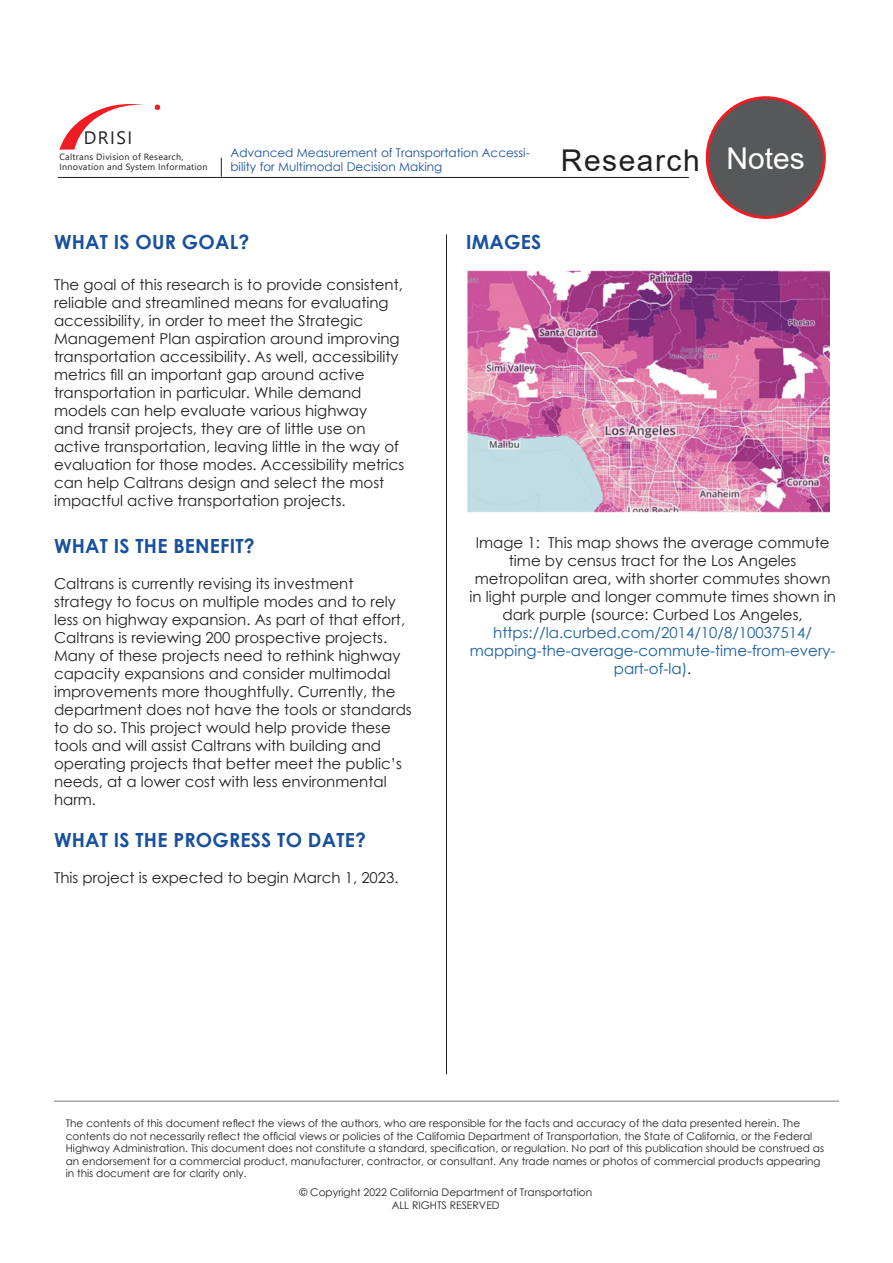
<style>
.page{position:relative;width:893px;height:1263px;background:#fff}
.page>*{position:absolute;margin:0;border:0;box-sizing:border-box;transform-origin:0 0}
.t1{font:30px "Arial";letter-spacing:.05em;color:#231f20}
.Heading_level_1_for{font:700 19.5px "Century Gothic";letter-spacing:.01em;color:#18509d}
.t2{font:18px "Segoe UI";letter-spacing:.08em;color:#231f20}
.Body_Copy{font:15px/18px "Century Gothic";color:#231f20}
.Heading_level_1_for-2{font:15px/18px "Century Gothic";color:#231f20}
.Body_Copy-2{font:15px/18px "Century Gothic";color:#175d9e;text-align:center}
.t3{font:12px/14.4px "Century Gothic";color:#18509d}
.t4{font:10.5px/12.6px "Century Gothic";color:#231f20}
.t5{font:9px/10.8px "Segoe UI";letter-spacing:.03em;color:#231f20}
.s1{color:#fff}
.s2{color:#231f20}
</style>
<div class="page">
<hr style="left:58px;top:177px;width:631px;height:1px;background:#231f20">
<svg style="left:221px;top:158px;width:1px;height:19px"></svg>
<hr style="left:446px;top:234px;width:1px;height:840px;background:#231f20">
<hr style="left:54px;top:1100px;width:785px;height:2px;background:#a8a9ad">
<div style="left:707px;top:98px;width:117px;height:119px;background:#57585a;border-radius:50%"></div>
<div style="left:706px;top:96px;width:120px;height:123px;border:3px solid #ee1d23;border-radius:50%"></div>
<svg style="left:59px;top:104px;width:84px;height:46px"></svg>
<svg style="left:155px;top:105px;width:5px;height:5px"></svg>
<img style="left:467px;top:270px;width:363px;height:242px">
<p class="t2" style="left:84px;top:120px;width:50px">DRISI</p>
<p class="t5" style="left:59px;top:150px;width:150px">Caltrans Division of Research,<br>Innovation and System Information</p>
<p class="t3" style="left:230px;top:145px;width:301px">Advanced Measurement of Transportation Accessi&shy;bility for Multimodal Decision Making</p>
<h1 class="t1" style="left:561px;top:140px;width:246px">Research <span class="s1">Notes</span></h1>
<p class="Heading_level_1_for" style="left:54px;top:227px;width:197px">WHAT IS OUR GOAL?</p>
<p class="Heading_level_1_for-2" style="left:54px;top:276px;width:352px">The goal of this research is to provide consistent, reliable and streamlined means for evaluating accessibility, in order to meet the Strategic Management Plan aspiration around improving transportation accessibility. As well, accessibility metrics fill an important gap around active transportation in particular. While demand models can help evaluate various highway<br>and transit projects, they are of little use on active transportation, leaving little in the way of evaluation for those modes. Accessibility metrics can help Caltrans design and select the most impactful active transportation projects.</p>
<p class="Heading_level_1_for" style="left:54px;top:531px;width:202px">WHAT IS THE BENEFIT?</p>
<p class="Body_Copy" style="left:54px;top:575px;width:359px">Caltrans is currently revising its investment strategy to focus on multiple modes and to rely less on highway expansion. As part of that effort, Caltrans is reviewing 200 prospective projects.<br>Many of these projects need to rethink highway capacity expansions and consider multimodal improvements more thoughtfully. Currently, the department does not have the tools or standards to do so. This project would help provide these tools and will assist Caltrans with building and operating projects that better meet the public’s needs, at a lower cost with less environmental harm.</p>
<p class="Heading_level_1_for" style="left:54px;top:825px;width:314px">WHAT IS THE PROGRESS TO DATE?</p>
<p class="Body_Copy" style="left:54px;top:868px;width:346px">This project is expected to begin March 1, 2023.</p>
<p class="Heading_level_1_for" style="left:466px;top:227px;width:77px">IMAGES</p>
<p class="Body_Copy" style="left:469px;top:533px;width:368px;text-align:center">Image 1: This map shows the average commute time by census tract for the Los Angeles metropolitan area, with shorter commutes shown in light purple and longer commute times shown in dark purple (source: Curbed Los Angeles,</p>
<p class="Body_Copy-2" style="left:470px;top:623px;width:367px">https://la.curbed.com/2014/10/8/10037514/ mapping-the-average-commute-time-from-every&shy;part-of-la)<span class="s2">.</span></p>
<p class="t4" style="left:66px;top:1117px;width:760px">The contents of this document reflect the views of the authors, who are responsible for the facts and accuracy of the data presented herein. The contents do not necessarily reflect the official views or policies of the California Department of Transportation, the State of California, or the Federal Highway Administration. This document does not constitute a standard, specification, or regulation. No part of this publication should be construed as an endorsement for a commercial product, manufacturer, contractor, or consultant. Any trade names or photos of commercial products appearing in this document are for clarity only.</p>
<p class="t4" style="left:299px;top:1186px;width:294px">© Copyright 2022 California Department of Transportation</p>
<p class="t4" style="left:392px;top:1199px;width:110px">ALL RIGHTS RESERVED</p>
</div>
